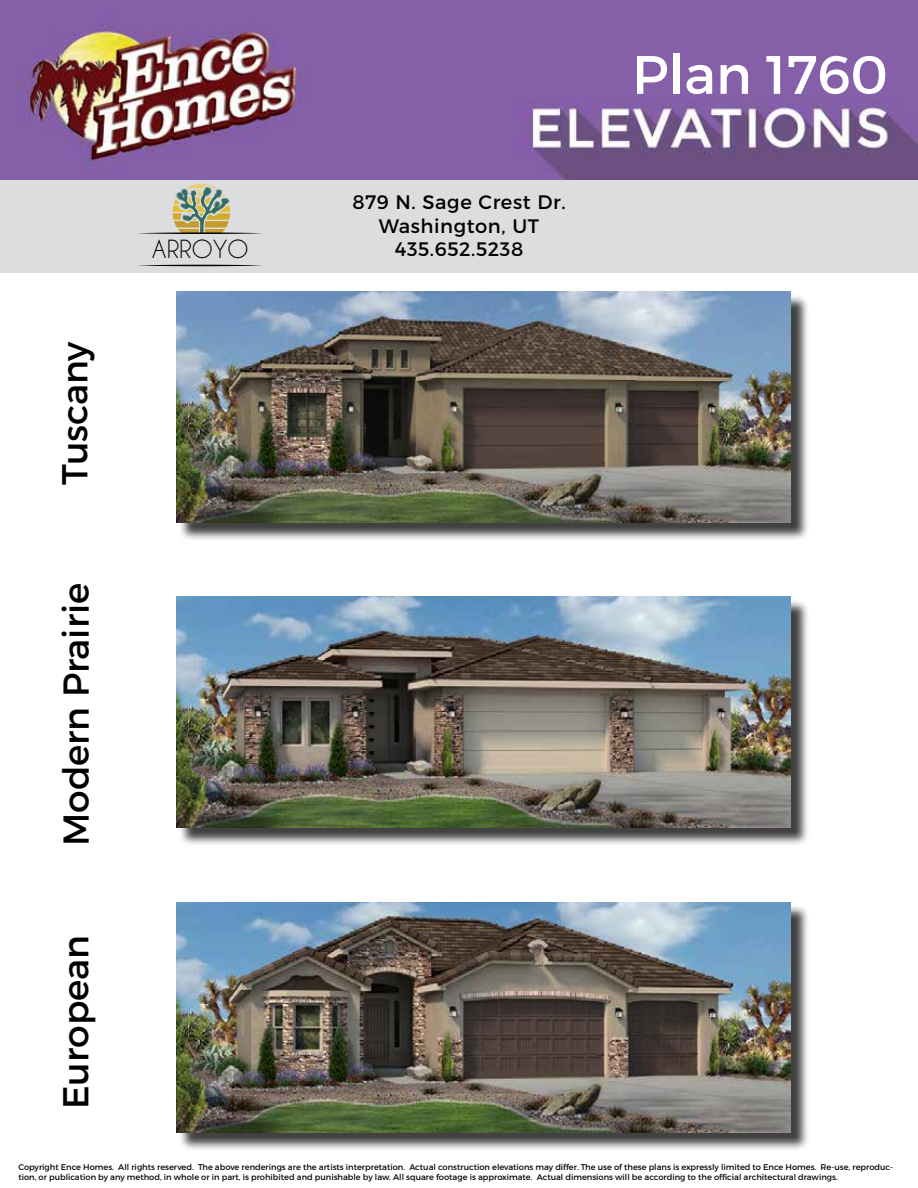
<style>
.page{position:relative;width:918px;height:1188px;background:#fff}
.page>*{position:absolute;margin:0;border:0;box-sizing:border-box;transform-origin:0 0}
.t1{font:54px "Montserrat";color:#fff}
.t2{font:36px "Montserrat";color:#000}
.t3{font:23.4px "Caviar Dreams";color:#000}
.t4{font:19.5px/23.4px "Montserrat";letter-spacing:.03em;color:#000;text-align:center}
.t5{font:8.25px/9.9px "Montserrat";color:#000}
</style>
<div class="page">
<div style="left:0;top:179px;width:918px;height:93px;background:#dcddde"></div>
<svg style="left:138px;top:184px;width:124px;height:50px"></svg>
<svg style="left:138px;top:265px;width:124px;height:1px"></svg>
<img style="left:0;top:0;width:918px;height:180px">
<div style="left:179px;top:904px;width:631px;height:247px;background:#000;opacity:.75"></div>
<img style="left:176px;top:902px;width:615px;height:230px">
<div style="left:179px;top:599px;width:631px;height:247px;background:#000;opacity:.75"></div>
<img style="left:176px;top:597px;width:615px;height:230px">
<div style="left:179px;top:294px;width:631px;height:247px;background:#000;opacity:.75"></div>
<img style="left:176px;top:292px;width:615px;height:230px">
<h2 class="t2" style="left:52px;top:485px;width:145px;rotate:-90deg">Tuscany</h2>
<h2 class="t2" style="left:54px;top:846px;width:265px;rotate:-90deg">Modern Prairie</h2>
<h2 class="t2" style="left:54px;top:1109px;width:176px;rotate:-90deg">European</h2>
<h3 class="t4" style="left:352px;top:190px;width:215px">879 N. Sage Crest Dr.<br>Washington, UT</h3>
<h3 class="t3" style="left:152px;top:235px;width:98px">ARROYO</h3>
<h3 class="t4" style="left:395px;top:237px;width:130px">435.652.5238</h3>
<h1 class="t1" style="left:632px;top:42px;width:257px">Plan 1760</h1>
<p class="t5" style="left:18px;top:1163px;width:876px">Copyright Ence Homes. All rights reserved. The above renderings are the artists interpretation. Actual construction elevations may differ. The use of these plans is expressly limited to Ence Homes. Re-use, reproduc&shy;tion, or publication by any method, in whole or in part, is prohibited and punishable by law. All square footage is approximate. Actual dimensions will be according to the official architectural drawings.</p>
</div>
